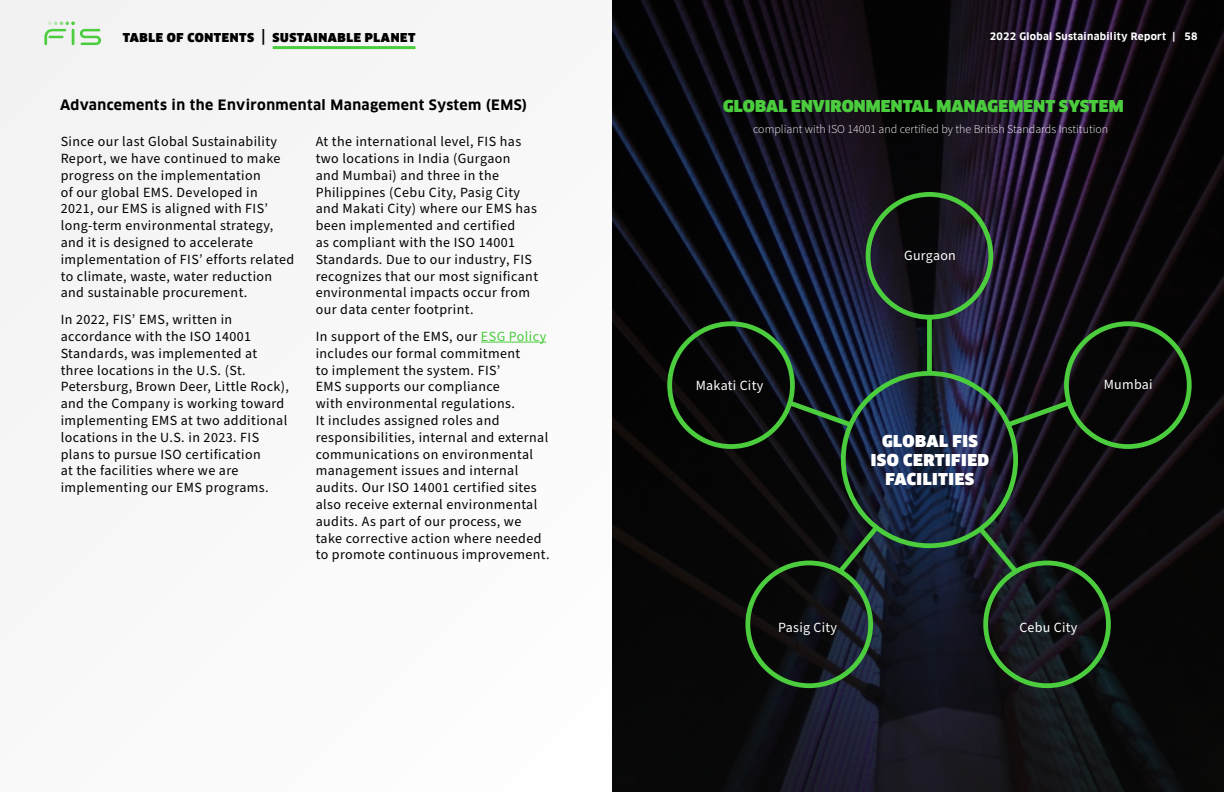
<style>
.page{position:relative;width:1224px;height:792px;background:#fff}
.page>*{position:absolute;margin:0;border:0;box-sizing:border-box;transform-origin:0 0}
.Body_Regular{font:900 16px "Clan OT";letter-spacing:.01em;color:#4acc3d}
.Primary_Body{font:900 16px/19.2px "Clan OT";letter-spacing:.03em;color:#fff;text-align:center}
.Primary_Body-2{font:14px/16.8px "Source Sans Pro";letter-spacing:.03em;color:#000}
.Subhead_2{font:700 14px "Clan OT";letter-spacing:.03em;color:#000}
.Primary_Body-3{font:14px "Source Sans Pro";letter-spacing:.02em;color:#fff}
.Headline_3{font:300 12px "Source Sans Pro";color:#fff}
.t1{font:900 12px "Clan OT";letter-spacing:.05em;color:#000}
.t2{font:700 10px "Clan OT";letter-spacing:.03em;color:#fff}
.s1{font-weight:500;font-size:16px}
.s2{color:#4acc3d}
</style>
<div class="page">
<div style="left:0;top:0;width:612px;height:792px;background:#f2f2f2"></div>
<img style="left:612px;top:0;width:612px;height:792px">
<hr style="left:481px;top:342px;width:65px;height:1px;background:#4acc3d">
<div style="left:841px;top:371px;width:177px;height:177px;border:5px solid #4bcd3e;border-radius:50%"></div>
<div style="left:866px;top:192px;width:127px;height:128px;border:5px solid #4bcd3e;border-radius:50%"></div>
<div style="left:667px;top:321px;width:128px;height:128px;border:5px solid #4bcd3e;border-radius:50%"></div>
<div style="left:1064px;top:321px;width:128px;height:128px;border:5px solid #4bcd3e;border-radius:50%"></div>
<div style="left:745px;top:561px;width:128px;height:127px;border:5px solid #4bcd3e;border-radius:50%"></div>
<div style="left:983px;top:561px;width:128px;height:127px;border:5px solid #4bcd3e;border-radius:50%"></div>
<svg style="left:833px;top:521px;width:50px;height:57px;background:#1d342a"></svg>
<svg style="left:973px;top:521px;width:49px;height:57px;background:#203327"></svg>
<svg style="left:785px;top:397px;width:72px;height:34px;background:#193524"></svg>
<svg style="left:1002px;top:397px;width:72px;height:34px;background:#1a311b"></svg>
<div style="left:927px;top:317px;width:5px;height:56px;background:#4bcd3e"></div>
<hr style="left:273px;top:46px;width:143px;height:3px;background:#4bcd3e">
<svg style="left:44px;top:21px;width:57px;height:24px"></svg>
<p class="t1" style="left:123px;top:30px;width:294px">TABLE OF CONTENTS <span class="s1">|</span> SUSTAINABLE PLANET</p>
<p class="t2" style="left:990px;top:31px;width:209px">2022 Global Sustainability Report | 58</p>
<p class="Subhead_2" style="left:60px;top:97px;width:469px">Advancements in the Environmental Management System (EMS)</p>
<p class="Body_Regular" style="left:723px;top:97px;width:402px">GLOBAL ENVIRONMENTAL MANAGEMENT SYSTEM</p>
<p class="Headline_3" style="left:753px;top:121px;width:357px">compliant with ISO 14001 and certified by the British Standards Institution</p>
<p class="Primary_Body-2" style="left:61px;top:134px;width:235px">Since our last Global Sustainability Report, we have continued to make progress on the implementation<br>of our global EMS. Developed in 2021, our EMS is aligned with FIS’ long-term environmental strategy, and it is designed to accelerate implementation of FIS’ efforts related to climate, waste, water reduction and sustainable procurement.</p>
<p class="Primary_Body-2" style="left:61px;top:312px;width:230px">In 2022, FIS’ EMS, written in accordance with the ISO 14001<br>Standards, was implemented at three locations in the U.S. (St.<br>Petersburg, Brown Deer, Little Rock), and the Company is working toward implementing EMS at two additional locations in the U.S. in 2023. FIS plans to pursue ISO certification<br>at the facilities where we are implementing our EMS programs.</p>
<p class="Primary_Body-2" style="left:316px;top:134px;width:224px">At the international level, FIS has two locations in India (Gurgaon<br>and Mumbai) and three in the<br>Philippines (Cebu City, Pasig City and Makati City) where our EMS has been implemented and certified<br>as compliant with the ISO 14001<br>Standards. Due to our industry, FIS recognizes that our most significant environmental impacts occur from our data center footprint.</p>
<p class="Primary_Body-2" style="left:316px;top:328px;width:235px">In support of the EMS, our <span class="s2">ESG Policy </span>includes our formal commitment<br>to implement the system. FIS’<br>EMS supports our compliance<br>with environmental regulations.<br>It includes assigned roles and responsibilities, internal and external communications on environmental management issues and internal audits. Our ISO 14001 certified sites also receive external environmental audits. As part of our process, we take corrective action where needed to promote continuous improvement.</p>
<p class="Primary_Body-3" style="left:904px;top:246px;width:53px">Gurgaon</p>
<p class="Primary_Body-3" style="left:1104px;top:375px;width:50px">Mumbai</p>
<p class="Primary_Body-3" style="left:696px;top:376px;width:69px">Makati City</p>
<p class="Primary_Body" style="left:871px;top:432px;width:120px">GLOBAL FIS<br>ISO CERTIFIED<br>FACILITIES</p>
<p class="Primary_Body-3" style="left:778px;top:618px;width:60px">Pasig City</p>
<p class="Primary_Body-3" style="left:1019px;top:618px;width:60px">Cebu City</p>
</div>
